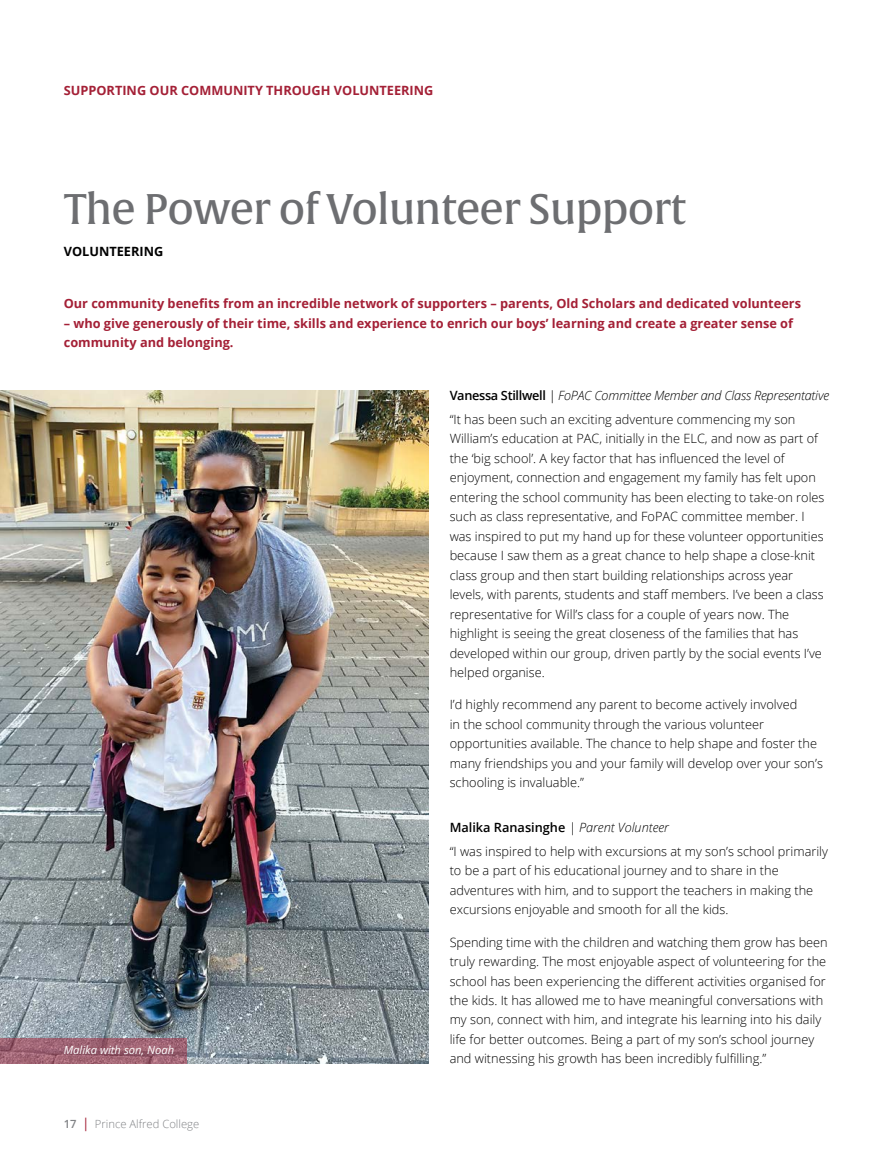
<style>
.page{position:relative;width:893px;height:1149px;background:#fff}
.page>*{position:absolute;margin:0;border:0;box-sizing:border-box;transform-origin:0 0}
.t1{font:42px "Alverata Md";letter-spacing:-.02em;color:#6d6e71}
.t2{font:300 12.75px/19.5px "Open Sans";color:#000}
.t3{font:700 12.75px/19.5px "Open Sans";color:#a42036}
.t4{font:700 12.75px "Open Sans";color:#000}
.t5{font:300 11.25px "Open Sans";color:#808285}
.t6{font:italic 11.25px "Open Sans";color:#fff}
.s1{font-weight:600}
.s2{font-style:italic}
.s3{font-weight:400;font-size:13.5px;color:#a42036}
</style>
<div class="page">
<img style="left:0;top:390px;width:429px;height:673px">
<svg style="left:0;top:1037px;width:187px;height:26px;background:#9d6575"></svg>
<p class="t3" style="left:64px;top:80px;width:371px">SUPPORTING OUR COMMUNITY THROUGH VOLUNTEERING</p>
<h1 class="t1" style="left:64px;top:183px;width:624px">The Power of Volunteer Support</h1>
<p class="t4" style="left:64px;top:243px;width:101px">VOLUNTEERING</p>
<p class="t3" style="left:64px;top:293px;width:739px">Our community benefits from an incredible network of supporters – parents, Old Scholars and dedicated volunteers</p>
<p class="t3" style="left:64px;top:313px;width:731px">– who give generously of their time, skills and experience to enrich our boys’ learning and create a greater sense of community and belonging.</p>
<p class="t2" style="left:450px;top:383px;width:381px;line-height:23.7px"><span class="s1">Vanessa Stillwell</span> <span class="s2">| FoPAC Committee Member and Class Representative </span>“It has been such an exciting adventure commencing my son</p>
<p class="t2" style="left:450px;top:428px;width:376px">William’s education at PAC, initially in the ELC, and now as part of the ‘big school’. A key factor that has influenced the level of enjoyment, connection and engagement my family has felt upon entering the school community has been electing to take-on roles such as class representative, and FoPAC committee member. I was inspired to put my hand up for these volunteer opportunities because I saw them as a great chance to help shape a close-knit class group and then start building relationships across year levels, with parents, students and staff members. I’ve been a class representative for Will’s class for a couple of years now. The highlight is seeing the great closeness of the families that has developed within our group, driven partly by the social events I’ve helped organise.</p>
<p class="t2" style="left:450px;top:694px;width:375px">I’d highly recommend any parent to become actively involved<br>in the school community through the various volunteer opportunities available. The chance to help shape and foster the many friendships you and your family will develop over your son’s schooling is invaluable.”</p>
<p class="t2" style="left:450px;top:815px;width:380px;line-height:23.7px"><span class="s1">Malika Ranasinghe</span> <span class="s2">| Parent Volunteer<br></span>“I was inspired to help with excursions at my son’s school primarily</p>
<p class="t2" style="left:450px;top:860px;width:365px">to be a part of his educational journey and to share in the adventures with him, and to support the teachers in making the excursions enjoyable and smooth for all the kids.</p>
<p class="t2" style="left:450px;top:931px;width:379px">Spending time with the children and watching them grow has been truly rewarding. The most enjoyable aspect of volunteering for the school has been experiencing the different activities organised for the kids. It has allowed me to have meaningful conversations with my son, connect with him, and integrate his learning into his daily life for better outcomes. Being a part of my son’s school journey and witnessing his growth has been incredibly fulfilling.”</p>
<p class="t6" style="left:64px;top:1041px;width:112px">Malika with son, Noah</p>
<p class="t5" style="left:64px;top:1115px;width:137px"><span class="s1">17</span> <span class="s3">|</span> Prince Alfred College</p>
</div>
